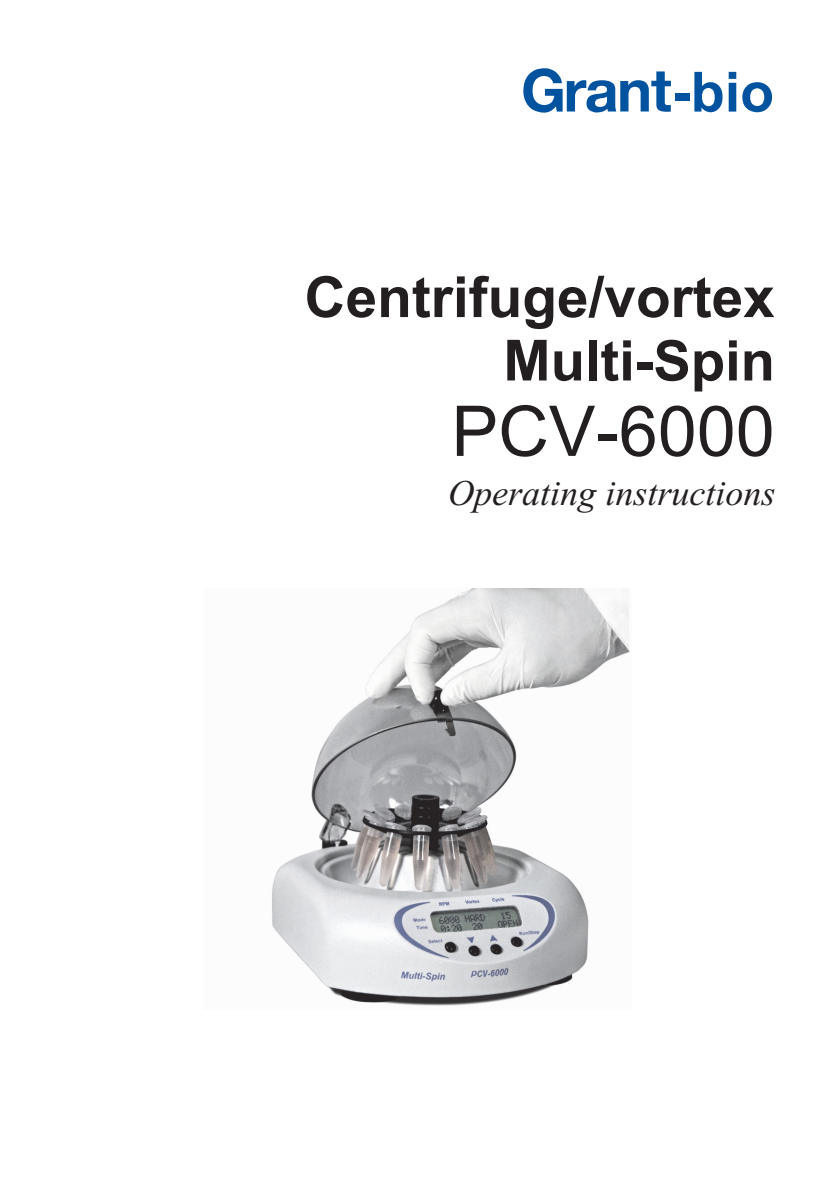
<style>
.page{position:relative;width:840px;height:1191px;background:#fff}
.page>*{position:absolute;margin:0;border:0;box-sizing:border-box;transform-origin:0 0}
.t1{font:70px "Arial";color:#231f20}
.t2{font:700 56.8px "Arial";color:#231f20}
.t3{font:700 56px "Arial";color:#231f20}
.t4{font:700 55.4px "Arial";color:#0153a0}
.t5{font:italic 36px "Times New Roman";color:#231f20}
.s1{font-size:56.8px}
</style>
<div class="page">
<svg style="left:523px;top:68px;width:147px;height:45px"></svg>
<img style="left:272px;top:588px;width:358px;height:418px">
<h3 class="t4" style="left:672px;top:71px;width:103px">-bio</h3>
<h2 class="t2" style="left:304px;top:276px;width:471px">Centrifuge/vortex</h2>
<h3 class="t3" style="left:503px;top:340px;width:273px"><span class="s1">M</span>ulti-Spin</h3>
<h1 class="t1" style="left:451px;top:405px;width:324px">PCV-6000</h1>
<p class="t5" style="left:448px;top:480px;width:329px">Operating instructions</p>
</div>
